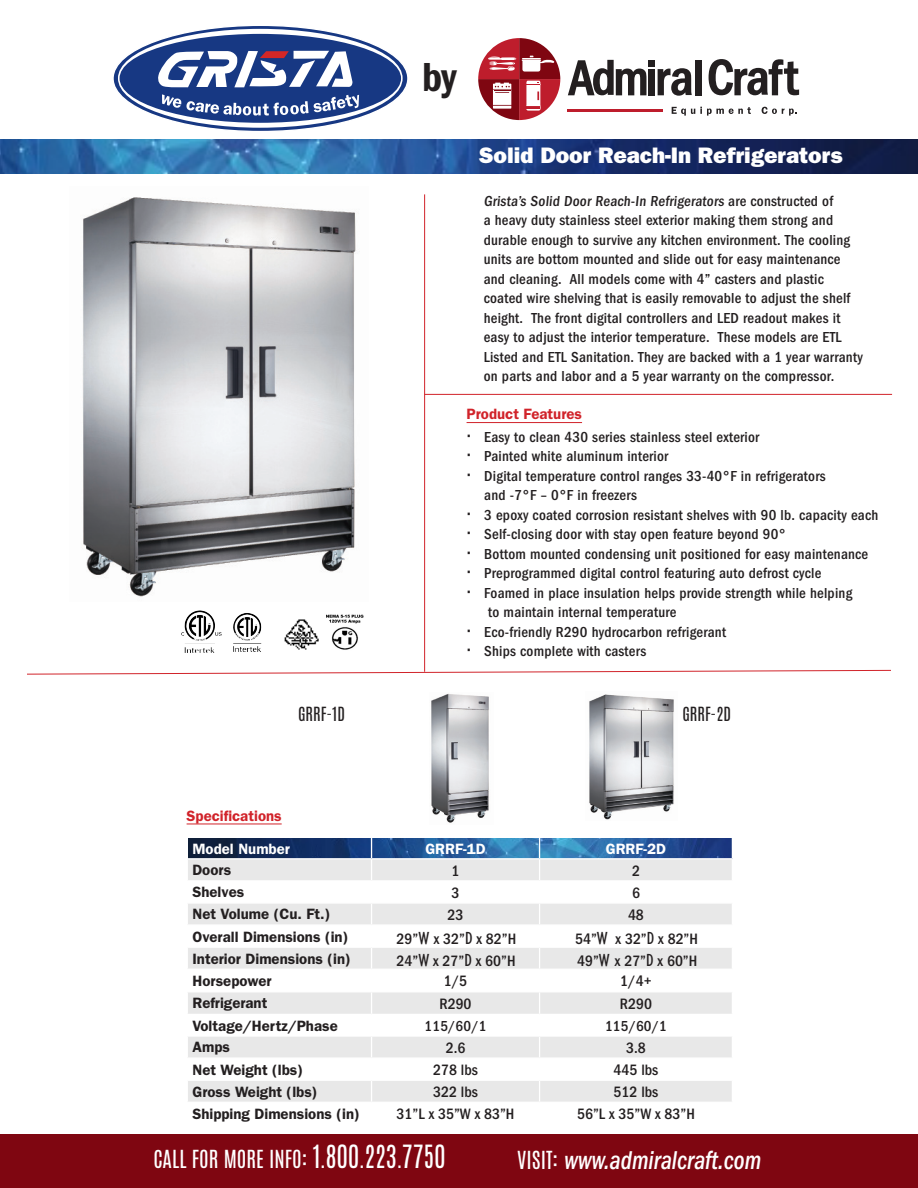
<style>
.page{position:relative;width:918px;height:1188px;background:#fff}
.page>*{position:absolute;margin:0;border:0;box-sizing:border-box;transform-origin:0 0}
.t1{font:600 condensed 42px "Franklin Gothic";color:#231f20}
.t2{font:italic 500 condensed 26.7px "Franklin Gothic";color:#fff;scale:.88 1}
.t3{font:800 22.5px "Franklin Gothic";color:#fff}
.t4{font:20.85px "Antonio";color:#fff}
.SKU-net{font:16.35px "Antonio";color:#231f20}
.t5{font:500 condensed 15.6px "Franklin Gothic";color:#231f20}
.t6{font:500 condensed 15px/19.5px "Franklin Gothic";letter-spacing:.015em;color:#231f20}
.t7{font:600 15px "Franklin Gothic";color:#231f20}
.underlined-head{font:600 15px "Franklin Gothic";color:#d1232a}
.t8{font:600 15px "Franklin Gothic";color:#fff}
.s1{font-size:18px}
.s2{font-family:"Gill Sans";font-weight:400;font-size:18px}
.s3{font-size:26.7px}
.s4{font-family:"Antonio";font-weight:400;font-style:normal;font-stretch:normal;font-size:20.85px}
</style>
<div class="page">
<svg style="left:118px;top:29px;width:285px;height:99px"></svg>
<img style="left:0;top:140px;width:918px;height:34px">
<svg style="left:478px;top:38px;width:82px;height:82px"></svg>
<svg style="left:568px;top:60px;width:78px;height:35px"></svg>
<div style="left:649px;top:69px;width:6px;height:26px;background:#231f20"></div>
<div style="left:648px;top:60px;width:7px;height:7px;background:#231f20"></div>
<svg style="left:658px;top:68px;width:34px;height:28px"></svg>
<div style="left:695px;top:60px;width:6px;height:35px;background:#231f20"></div>
<svg style="left:709px;top:59px;width:90px;height:36px"></svg>
<hr style="left:567px;top:110px;width:96px;height:2px;background:#be1d2c">
<svg style="left:672px;top:107px;width:79px;height:9px"></svg>
<svg style="left:762px;top:107px;width:35px;height:9px"></svg>
<div style="left:0;top:1134px;width:918px;height:54px;background:#7f0611"></div>
<hr style="left:467px;top:422px;width:115px;height:1px;background:#d1232a">
<hr style="left:187px;top:824px;width:95px;height:1px;background:#d1232a">
<hr style="left:424px;top:194px;width:1px;height:478px;background:#d1232a">
<svg style="left:27px;top:670px;width:864px;height:5px"></svg>
<img style="left:431px;top:693px;width:58px;height:130px">
<img style="left:82px;top:197px;width:275px;height:400px">
<img style="left:589px;top:694px;width:85px;height:126px">
<img style="left:188px;top:838px;width:544px;height:20px">
<svg style="left:188px;top:859px;width:544px;height:243px;fill:#e8e8e8"></svg>
<hr style="left:187px;top:880px;width:185px;height:2px;background:#fff">
<hr style="left:372px;top:880px;width:168px;height:2px;background:#fff">
<hr style="left:540px;top:880px;width:193px;height:2px;background:#fff">
<hr style="left:187px;top:902px;width:185px;height:2px;background:#fff">
<hr style="left:372px;top:902px;width:168px;height:2px;background:#fff">
<hr style="left:540px;top:902px;width:193px;height:2px;background:#fff">
<hr style="left:187px;top:924px;width:185px;height:2px;background:#fff">
<hr style="left:372px;top:924px;width:168px;height:2px;background:#fff">
<hr style="left:540px;top:924px;width:193px;height:2px;background:#fff">
<hr style="left:187px;top:947px;width:185px;height:1px;background:#fff">
<hr style="left:372px;top:947px;width:168px;height:1px;background:#fff">
<hr style="left:540px;top:947px;width:193px;height:1px;background:#fff">
<hr style="left:187px;top:969px;width:185px;height:1px;background:#fff">
<hr style="left:372px;top:969px;width:168px;height:1px;background:#fff">
<hr style="left:540px;top:969px;width:193px;height:1px;background:#fff">
<hr style="left:187px;top:991px;width:185px;height:1px;background:#fff">
<hr style="left:372px;top:991px;width:168px;height:1px;background:#fff">
<hr style="left:540px;top:991px;width:193px;height:1px;background:#fff">
<hr style="left:187px;top:1014px;width:185px;height:1px;background:#fff">
<hr style="left:372px;top:1014px;width:168px;height:1px;background:#fff">
<hr style="left:540px;top:1014px;width:193px;height:1px;background:#fff">
<hr style="left:187px;top:1035px;width:185px;height:2px;background:#fff">
<hr style="left:372px;top:1035px;width:168px;height:2px;background:#fff">
<hr style="left:540px;top:1035px;width:193px;height:2px;background:#fff">
<hr style="left:187px;top:1057px;width:185px;height:2px;background:#fff">
<hr style="left:372px;top:1057px;width:168px;height:2px;background:#fff">
<hr style="left:540px;top:1057px;width:193px;height:2px;background:#fff">
<hr style="left:187px;top:1080px;width:185px;height:1px;background:#fff">
<hr style="left:372px;top:1080px;width:168px;height:1px;background:#fff">
<hr style="left:540px;top:1080px;width:193px;height:1px;background:#fff">
<svg style="left:371px;top:838px;width:1px;height:264px"></svg>
<svg style="left:539px;top:838px;width:1px;height:264px"></svg>
<hr style="left:424px;top:394px;width:468px;height:1px;background:#d1232a">
<img style="left:184px;top:611px;width:38px;height:29px">
<img style="left:233px;top:613px;width:29px;height:26px">
<img style="left:284px;top:619px;width:35px;height:31px">
<img style="left:326px;top:614px;width:38px;height:36px">
<h1 class="t1" style="left:422px;top:53px;width:36px">by</h1>
<h3 class="t3" style="left:479px;top:142px;width:365px">Solid Door Reach-In Refrigerators</h3>
<p class="t6" style="left:484px;top:191px;width:381px">Grista’s Solid Door Reach-In Refrigerators are constructed of<br>a heavy duty stainless steel exterior making them strong and durable enough to survive any kitchen environment. The cooling units are bottom mounted and slide out for easy maintenance and cleaning. All models come with 4” casters and plastic coated wire shelving that is easily removable to adjust the shelf height. The front digital controllers and LED readout makes it easy to adjust the interior temperature. These models are ETL Listed and ETL Sanitation. They are backed with a 1 year warranty on parts and labor and a 5 year warranty on the compressor.</p>
<p class="underlined-head" style="left:467px;top:405px;width:117px">Product Features</p>
<p class="t6" style="left:468px;top:427px;width:293px"><span class="s1">•</span> Easy to clean 430 series stainless steel exterior</p>
<p class="t6" style="left:468px;top:447px;width:202px"><span class="s1">•</span> Painted white aluminum interior</p>
<p class="t6" style="left:484px;top:466px;width:343px;text-indent:-16px"><span class="s1">•</span> Digital temperature control ranges 33-40°F in refrigerators and -7°F – 0°F in freezers</p>
<p class="t6" style="left:468px;top:505px;width:412px"><span class="s1">•</span> 3 epoxy coated corrosion resistant shelves with 90 lb. capacity each</p>
<p class="t6" style="left:468px;top:525px;width:320px"><span class="s1">•</span> Self-closing door with stay open feature beyond 90°</p>
<p class="t6" style="left:468px;top:544px;width:402px"><span class="s1">•</span> Bottom mounted condensing unit positioned for easy maintenance</p>
<p class="t6" style="left:468px;top:564px;width:355px"><span class="s1">•</span> Preprogrammed digital control featuring auto defrost cycle</p>
<p class="t6" style="left:488px;top:583px;width:366px;text-indent:-20px"><span class="s1">•</span> Foamed in place insulation helps provide strength while helping to maintain internal temperature</p>
<p class="t6" style="left:468px;top:622px;width:260px"><span class="s1">•</span> Eco-friendly R290 hydrocarbon refrigerant</p>
<p class="t6" style="left:468px;top:642px;width:180px"><span class="s1">•</span> Ships complete with casters</p>
<p class="SKU-net" style="left:298px;top:702px;width:48px">GRRF-1D</p>
<p class="SKU-net" style="left:682px;top:702px;width:50px">GRRF-2D</p>
<p class="underlined-head" style="left:187px;top:807px;width:97px">Specifications</p>
<p class="t8" style="left:192px;top:840px;width:99px">Model Number</p>
<p class="t8" style="left:425px;top:840px;width:62px">GRRF-1D</p>
<p class="t8" style="left:606px;top:840px;width:62px">GRRF-2D</p>
<p class="t7" style="left:192px;top:861px;width:40px">Doors</p>
<p class="t5" style="left:452px;top:862px;width:9px">1</p>
<p class="t5" style="left:632px;top:862px;width:9px">2</p>
<p class="t7" style="left:192px;top:883px;width:53px">Shelves</p>
<p class="t5" style="left:452px;top:884px;width:9px">3</p>
<p class="t5" style="left:632px;top:884px;width:9px">6</p>
<p class="t7" style="left:192px;top:905px;width:140px">Net Volume (Cu. Ft.)</p>
<p class="t5" style="left:448px;top:906px;width:17px">23</p>
<p class="t5" style="left:628px;top:906px;width:17px">48</p>
<p class="t7" style="left:192px;top:928px;width:158px">Overall Dimensions (in)</p>
<p class="t5" style="left:397px;top:930px;width:121px">29”<span class="s2">W</span> x 32”<span class="s2">D</span> x 82”H</p>
<p class="t5" style="left:575px;top:930px;width:124px">54”<span class="s2">W</span> x 32”<span class="s2">D</span> x 82”H</p>
<p class="t7" style="left:192px;top:950px;width:160px">Interior Dimensions (in)</p>
<p class="t5" style="left:397px;top:952px;width:120px">24”<span class="s2">W</span> x 27”<span class="s2">D</span> x 60”H</p>
<p class="t5" style="left:577px;top:952px;width:122px">49”<span class="s2">W</span> x 27”<span class="s2">D</span> x 60”H</p>
<p class="t7" style="left:192px;top:972px;width:81px">Horsepower</p>
<p class="t5" style="left:444px;top:972px;width:25px">1/5</p>
<p class="t5" style="left:620px;top:972px;width:33px">1/4+</p>
<p class="t7" style="left:192px;top:994px;width:76px">Refrigerant</p>
<p class="t5" style="left:439px;top:995px;width:34px">R290</p>
<p class="t5" style="left:620px;top:995px;width:34px">R290</p>
<p class="t7" style="left:192px;top:1017px;width:147px">Voltage/Hertz/Phase</p>
<p class="t6" style="left:425px;top:1016px;width:63px">115/60/1</p>
<p class="t6" style="left:605px;top:1016px;width:63px">115/60/1</p>
<p class="t7" style="left:192px;top:1038px;width:39px">Amps</p>
<p class="t5" style="left:446px;top:1039px;width:21px">2.6</p>
<p class="t5" style="left:626px;top:1039px;width:21px">3.8</p>
<p class="t7" style="left:192px;top:1061px;width:112px">Net Weight (lbs)</p>
<p class="t5" style="left:433px;top:1061px;width:46px">278 lbs</p>
<p class="t5" style="left:614px;top:1061px;width:46px">445 lbs</p>
<p class="t7" style="left:192px;top:1083px;width:127px">Gross Weight (lbs)</p>
<p class="t5" style="left:433px;top:1083px;width:46px">322 lbs</p>
<p class="t5" style="left:614px;top:1083px;width:46px">512 lbs</p>
<p class="t7" style="left:192px;top:1105px;width:169px">Shipping Dimensions (in)</p>
<p class="t5" style="left:397px;top:1105px;width:119px">31”L x 35”W x 83”H</p>
<p class="t5" style="left:577px;top:1105px;width:119px">56”L x 35”W x 83”H</p>
<h3 class="t4" style="left:153px;top:1144px;width:294px">CALL FOR MORE INFO: <span class="s3">1.800.223.7750</span></h3>
<h2 class="t2" style="left:517px;top:1146px;width:279px"><span class="s4">VISIT:</span> www.admiralcraft.com</h2>
</div>
